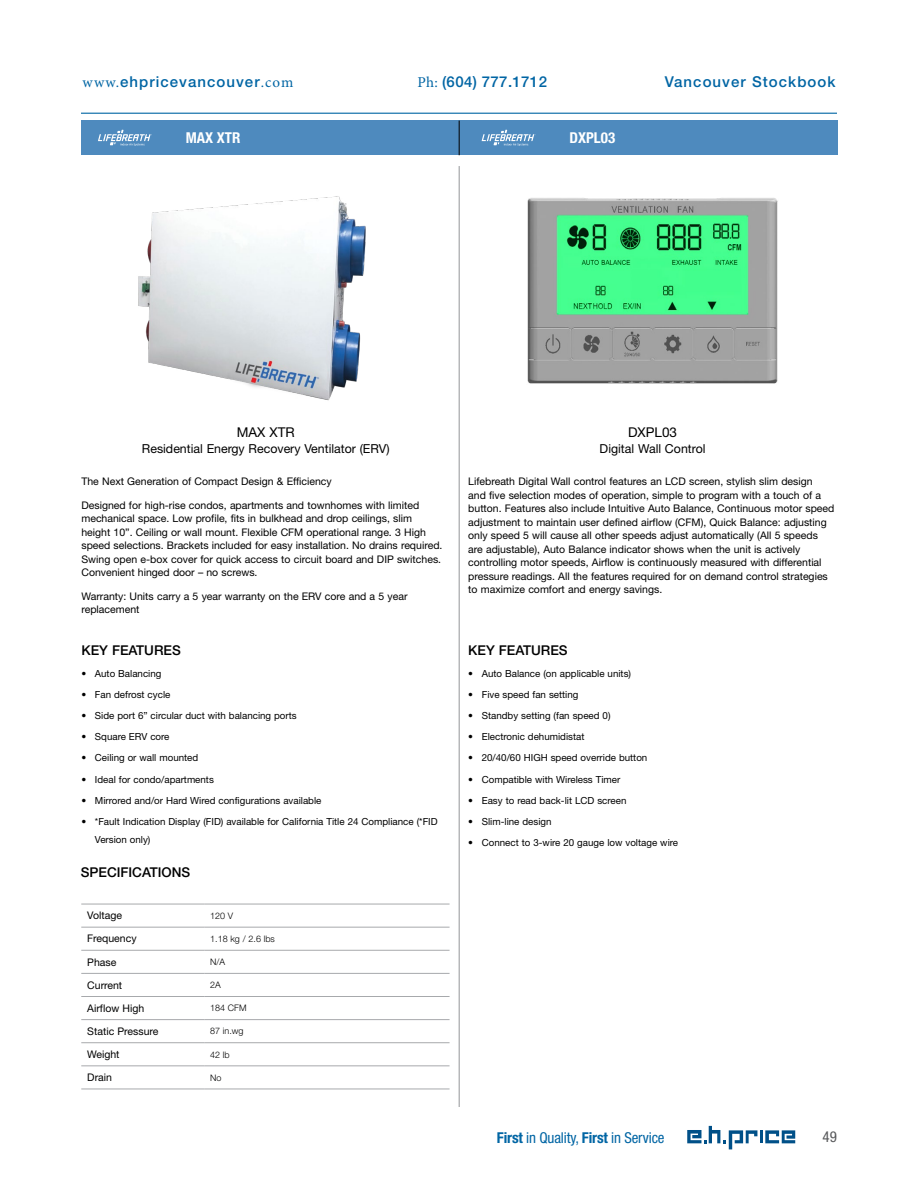
<style>
.page{position:relative;width:918px;height:1188px;background:#fff}
.page>*{position:absolute;margin:0;border:0;box-sizing:border-box;transform-origin:0 0}
.t1{font:500 15px "Helvetica Neue LT Std";letter-spacing:.07em;color:#0065a4}
.t2{font:condensed 15px "Helvetica Neue LT Std";letter-spacing:-.01em;color:#0065a4}
.t3{font:500 15px "Helvetica Neue LT Std";letter-spacing:.025em;color:#0065a4}
.t4{font:700 condensed 15px "Helvetica Neue LT Std";color:#fff}
.t5{font:condensed 15px "Helvetica Neue LT Std";color:#58595b}
.t6{font:500 13.5px "Helvetica Neue LT Std";color:#000}
.t7{font:13.5px "Helvetica Neue LT Std";color:#000}
.t8{font:12.3px "Helvetica Neue LT Std";color:#000}
.t9{font:10.5px/13.5px "Helvetica Neue LT Std";color:#000}
.t10{font:9.75px/18px "Helvetica Neue LT Std";color:#000}
.t11{font:300 9px "Helvetica Neue LT Std";color:#000}
.s1{font-family:"Minion Pro";font-weight:400}
.s2{font-weight:700}
</style>
<div class="page">
<div style="left:81px;top:121px;width:756px;height:34px;background:#4e8abe"></div>
<hr style="left:81px;top:113px;width:756px;height:1px;background:#0065a4">
<svg style="left:687px;top:1126px;width:108px;height:23px"></svg>
<hr style="left:459px;top:121px;width:1px;height:34px;background:#000">
<hr style="left:459px;top:166px;width:1px;height:941px;background:#939598">
<img style="left:138px;top:196px;width:228px;height:205px">
<hr style="left:81px;top:950px;width:123px;height:1px;background:#a7a9ac">
<hr style="left:204px;top:950px;width:246px;height:1px;background:#a7a9ac">
<hr style="left:81px;top:973px;width:123px;height:1px;background:#a7a9ac">
<hr style="left:204px;top:973px;width:246px;height:1px;background:#a7a9ac">
<hr style="left:81px;top:996px;width:123px;height:1px;background:#a7a9ac">
<hr style="left:204px;top:996px;width:246px;height:1px;background:#a7a9ac">
<hr style="left:81px;top:1019px;width:123px;height:1px;background:#a7a9ac">
<hr style="left:204px;top:1019px;width:246px;height:1px;background:#a7a9ac">
<hr style="left:81px;top:1042px;width:123px;height:1px;background:#a7a9ac">
<hr style="left:204px;top:1042px;width:246px;height:1px;background:#a7a9ac">
<hr style="left:81px;top:1066px;width:123px;height:1px;background:#a7a9ac">
<hr style="left:204px;top:1066px;width:246px;height:1px;background:#a7a9ac">
<hr style="left:81px;top:1089px;width:123px;height:1px;background:#a7a9ac">
<hr style="left:204px;top:1089px;width:246px;height:1px;background:#a7a9ac">
<hr style="left:81px;top:904px;width:123px;height:1px;background:#a7a9ac">
<hr style="left:81px;top:927px;width:123px;height:1px;background:#a7a9ac">
<hr style="left:204px;top:904px;width:246px;height:1px;background:#a7a9ac">
<hr style="left:204px;top:927px;width:246px;height:1px;background:#a7a9ac">
<svg style="left:98px;top:130px;width:54px;height:16px"></svg>
<svg style="left:482px;top:130px;width:54px;height:16px"></svg>
<img style="left:527px;top:198px;width:251px;height:186px">
<h1 class="t1" style="left:82px;top:73px;width:212px"><span class="s1">www.</span>ehpricevancouver<span class="s1">.com</span></h1>
<h1 class="t4" style="left:186px;top:129px;width:56px">MAX XTR</h1>
<h1 class="t3" style="left:417px;top:73px;width:131px"><span class="s1">Ph:</span> (604) 777.1712</h1>
<h1 class="t1" style="left:665px;top:73px;width:172px">Vancouver Stockbook</h1>
<h1 class="t4" style="left:570px;top:129px;width:47px">DXPL03</h1>
<p class="t7" style="left:237px;top:424px;width:60px">MAX XTR</p>
<p class="t8" style="left:142px;top:441px;width:249px">Residential Energy Recovery Ventilator (ERV)</p>
<p class="t7" style="left:628px;top:424px;width:51px">DXPL03</p>
<p class="t8" style="left:600px;top:441px;width:107px">Digital Wall Control</p>
<p class="t9" style="left:81px;top:475px;width:252px">The Next Generation of Compact Design &amp; Efficiency</p>
<p class="t9" style="left:81px;top:498px;width:363px">Designed for high-rise condos, apartments and townhomes with limited mechanical space. Low profile, fits in bulkhead and drop ceilings, slim height 10”. Ceiling or wall mount. Flexible CFM operational range. 3 High speed selections. Brackets included for easy installation. No drains required.<br>Swing open e-box cover for quick access to circuit board and DIP switches.<br>Convenient hinged door – no screws.</p>
<p class="t9" style="left:81px;top:589px;width:328px">Warranty: Units carry a 5 year warranty on the ERV core and a 5 year replacement</p>
<p class="t6" style="left:81px;top:642px;width:101px">KEY FEATURES</p>
<p class="t10" style="left:81px;top:664px;width:82px">• Auto Balancing</p>
<p class="t10" style="left:81px;top:685px;width:90px">• Fan defrost cycle</p>
<p class="t10" style="left:81px;top:706px;width:217px">• Side port 6” circular duct with balancing ports</p>
<p class="t10" style="left:81px;top:728px;width:90px">• Square ERV core</p>
<p class="t10" style="left:81px;top:749px;width:118px">• Ceiling or wall mounted</p>
<p class="t10" style="left:81px;top:770px;width:134px">• Ideal for condo/apartments</p>
<p class="t10" style="left:81px;top:791px;width:242px">• Mirrored and/or Hard Wired configurations available</p>
<p class="t10" style="left:95px;top:813px;width:344px;text-indent:-14px">• *Fault Indication Display (FID) available for California Title 24 Compliance (*FID<br>Version only)</p>
<p class="t6" style="left:81px;top:864px;width:111px">SPECIFICATIONS</p>
<p class="t9" style="left:87px;top:909px;width:36px">Voltage</p>
<p class="t11" style="left:210px;top:910px;width:25px">120 V</p>
<p class="t9" style="left:87px;top:932px;width:51px">Frequency</p>
<p class="t11" style="left:210px;top:933px;width:66px">1.18 kg / 2.6 lbs</p>
<p class="t9" style="left:87px;top:955px;width:31px">Phase</p>
<p class="t11" style="left:210px;top:956px;width:17px">N/A</p>
<p class="t9" style="left:87px;top:978px;width:37px">Current</p>
<p class="t11" style="left:210px;top:979px;width:12px">2A</p>
<p class="t9" style="left:87px;top:1001px;width:59px">Airflow High</p>
<p class="t11" style="left:210px;top:1003px;width:38px">184 CFM</p>
<p class="t9" style="left:87px;top:1024px;width:73px">Static Pressure</p>
<p class="t11" style="left:210px;top:1026px;width:35px">87 in.wg</p>
<p class="t9" style="left:87px;top:1047px;width:34px">Weight</p>
<p class="t11" style="left:210px;top:1049px;width:21px">42 lb</p>
<p class="t9" style="left:87px;top:1071px;width:26px">Drain</p>
<p class="t11" style="left:210px;top:1072px;width:13px">No</p>
<p class="t9" style="left:468px;top:475px;width:368px">Lifebreath Digital Wall control features an LCD screen, stylish slim design<br>and five selection modes of operation, simple to program with a touch of a button. Features also include Intuitive Auto Balance, Continuous motor speed adjustment to maintain user defined airflow (CFM), Quick Balance: adjusting only speed 5 will cause all other speeds adjust automatically (All 5 speeds are adjustable), Auto Balance indicator shows when the unit is actively controlling motor speeds, Airflow is continuously measured with differential pressure readings. All the features required for on demand control strategies to maximize comfort and energy savings.</p>
<p class="t6" style="left:468px;top:642px;width:101px">KEY FEATURES</p>
<p class="t10" style="left:468px;top:664px;width:164px">• Auto Balance (on applicable units)</p>
<p class="t10" style="left:468px;top:685px;width:112px">• Five speed fan setting</p>
<p class="t10" style="left:468px;top:706px;width:144px">• Standby setting (fan speed 0)</p>
<p class="t10" style="left:468px;top:728px;width:118px">• Electronic dehumidistat</p>
<p class="t10" style="left:468px;top:749px;width:181px">• 20/40/60 HIGH speed override button</p>
<p class="t10" style="left:468px;top:770px;width:154px">• Compatible with Wireless Timer</p>
<p class="t10" style="left:468px;top:791px;width:160px">• Easy to read back-lit LCD screen</p>
<p class="t10" style="left:468px;top:813px;width:85px">• Slim-line design</p>
<p class="t10" style="left:468px;top:834px;width:211px">• Connect to 3-wire 20 gauge low voltage wire</p>
<h1 class="t2" style="left:497px;top:1129px;width:169px"><span class="s2">First</span> in Quality, <span class="s2">First</span> in Service</h1>
<h1 class="t5" style="left:823px;top:1128px;width:16px">49</h1>
</div>
